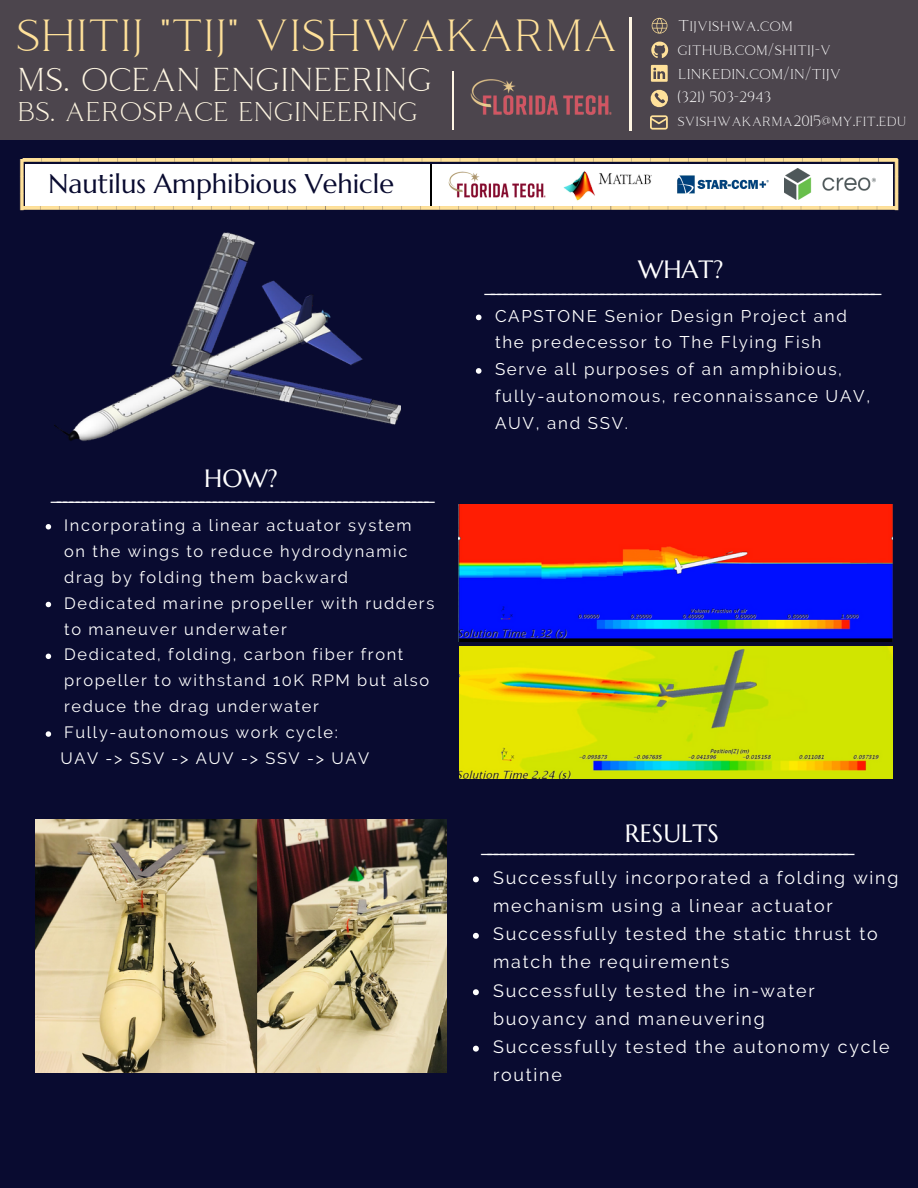
<style>
.page{position:relative;width:918px;height:1188px;background:#090b30}
.page>*{position:absolute;margin:0;border:0;box-sizing:border-box;transform-origin:0 0}
.t1{font:700 48.3px "Lato";color:#ffe19a}
.t2{font:45px "Coldiac";color:#ffe19a}
.t3{font:700 43.5px "Lato";color:#ffe19a}
.t4{font:33px "Coldiac";color:#fff}
.t5{font:27px "Marcellus";color:#090b30}
.t6{font:27px "Coldiac";color:#fff}
.t7{font:25.05px "Marcellus";color:#fff}
.t8{font:21.6px "Marcellus";color:#fff}
.t9{font:21.45px "Marcellus";color:#fff}
.t10{font:20.85px "Marcellus";color:#fff}
.t11{font:17.85px/28.2px "Raleway";letter-spacing:.1em;color:#fff}
.t12{font:16.95px/26.7px "Raleway";letter-spacing:.1em;color:#fff}
.t13{font:16.35px/26px "Raleway";letter-spacing:.1em;color:#fff}
.t14{font:16.2px "Coldiac";color:#fff}
.t15{font:15.6px "Coldiac";color:#fff}
.t16{font:15.15px "Coldiac";color:#fff}
.t17{font:15px "Coldiac";color:#fff}
</style>
<div class="page">
<div style="left:25px;top:164px;width:868px;height:42px;background:#fff"></div>
<hr style="left:430px;top:164px;width:1px;height:42px;background:#000">
<img style="left:448px;top:172px;width:98px;height:26px">
<img style="left:563px;top:171px;width:89px;height:30px">
<img style="left:678px;top:175px;width:91px;height:19px">
<img style="left:785px;top:169px;width:91px;height:30px">
<img style="left:55px;top:232px;width:345px;height:209px">
<img style="left:458px;top:505px;width:435px;height:136px">
<img style="left:459px;top:646px;width:433px;height:133px">
<img style="left:36px;top:820px;width:410px;height:253px">
<svg style="left:46px;top:524px;width:5px;height:5px"></svg>
<svg style="left:46px;top:602px;width:5px;height:5px"></svg>
<svg style="left:46px;top:654px;width:5px;height:5px"></svg>
<svg style="left:46px;top:731px;width:5px;height:6px"></svg>
<svg style="left:476px;top:315px;width:6px;height:5px"></svg>
<svg style="left:476px;top:368px;width:6px;height:6px"></svg>
<svg style="left:473px;top:876px;width:6px;height:6px"></svg>
<svg style="left:473px;top:933px;width:6px;height:6px"></svg>
<svg style="left:473px;top:989px;width:6px;height:6px"></svg>
<svg style="left:473px;top:1046px;width:6px;height:6px"></svg>
<div style="left:0;top:0;width:918px;height:139px;background:#4c454d"></div>
<svg style="left:651px;top:65px;width:17px;height:17px"></svg>
<svg style="left:650px;top:89px;width:18px;height:19px"></svg>
<svg style="left:650px;top:115px;width:18px;height:15px"></svg>
<svg style="left:651px;top:42px;width:17px;height:16px"></svg>
<svg style="left:652px;top:18px;width:15px;height:16px"></svg>
<h2 class="t2" style="left:16px;top:11px;width:604px">SHITIJ "TIJ" VISHWAKARMA</h2>
<h3 class="t4" style="left:18px;top:61px;width:416px">MS. OCEAN ENGINEERING</h3>
<h3 class="t6" style="left:18px;top:97px;width:402px">BS. AEROSPACE ENGINEERING</h3>
<p class="t15" style="left:678px;top:17px;width:116px">Tijvishwa.com</p>
<p class="t15" style="left:677px;top:41px;width:155px">github.com/shitij-v</p>
<p class="t14" style="left:678px;top:64px;width:164px">linkedin.com/in/tijv</p>
<p class="t16" style="left:677px;top:88px;width:95px">(321) 503-2943</p>
<p class="t17" style="left:677px;top:112px;width:230px">svishwakarma2015@my.fit.edu</p>
<h1 class="t1" style="left:23px;top:107px;width:876px">______________________________________________</h1>
<h3 class="t3" style="left:69px;top:159px;width:53px;rotate:90deg">___</h3>
<h3 class="t3" style="left:944px;top:159px;width:53px;rotate:90deg">___</h3>
<h3 class="t5" style="left:48px;top:167px;width:347px">Nautilus Amphibious Vehicle</h3>
<h1 class="t1" style="left:21px;top:155px;width:876px">______________________________________________</h1>
<h3 class="t7" style="left:638px;top:254px;width:87px">WHAT?</h3>
<h3 class="t9" style="left:485px;top:269px;width:398px">_____________________________________________________________</h3>
<h3 class="t7" style="left:204px;top:463px;width:75px">HOW?</h3>
<p class="t10" style="left:51px;top:478px;width:386px">_____________________________________________________________</p>
<p class="t13" style="left:60px;top:512px;width:375px">Incorporating a linear actuator system<br>on the wings to reduce hydrodynamic drag by folding them backward Dedicated marine propeller with rudders to maneuver underwater<br>Dedicated, folding, carbon fiber front propeller to withstand 10K RPM but also reduce the drag underwater Fully-autonomous work cycle:<br>UAV -&gt; SSV -&gt; AUV -&gt; SSV -&gt; UAV</p>
<p class="t12" style="left:495px;top:302px;width:377px">CAPSTONE Senior Design Project and the predecessor to The Flying Fish<br>Serve all purposes of an amphibious, fully-autonomous, reconnaissance UAV,<br>AUV, and SSV.</p>
<h3 class="t7" style="left:625px;top:817px;width:96px">RESULTS</h3>
<h3 class="t8" style="left:481px;top:829px;width:375px">_________________________________________________________</h3>
<p class="t11" style="left:493px;top:863px;width:407px">Successfully incorporated a folding wing mechanism using a linear actuator<br>Successfully tested the static thrust to match the requirements<br>Successfully tested the in-water buoyancy and maneuvering<br>Successfully tested the autonomy cycle routine</p>
</div>
